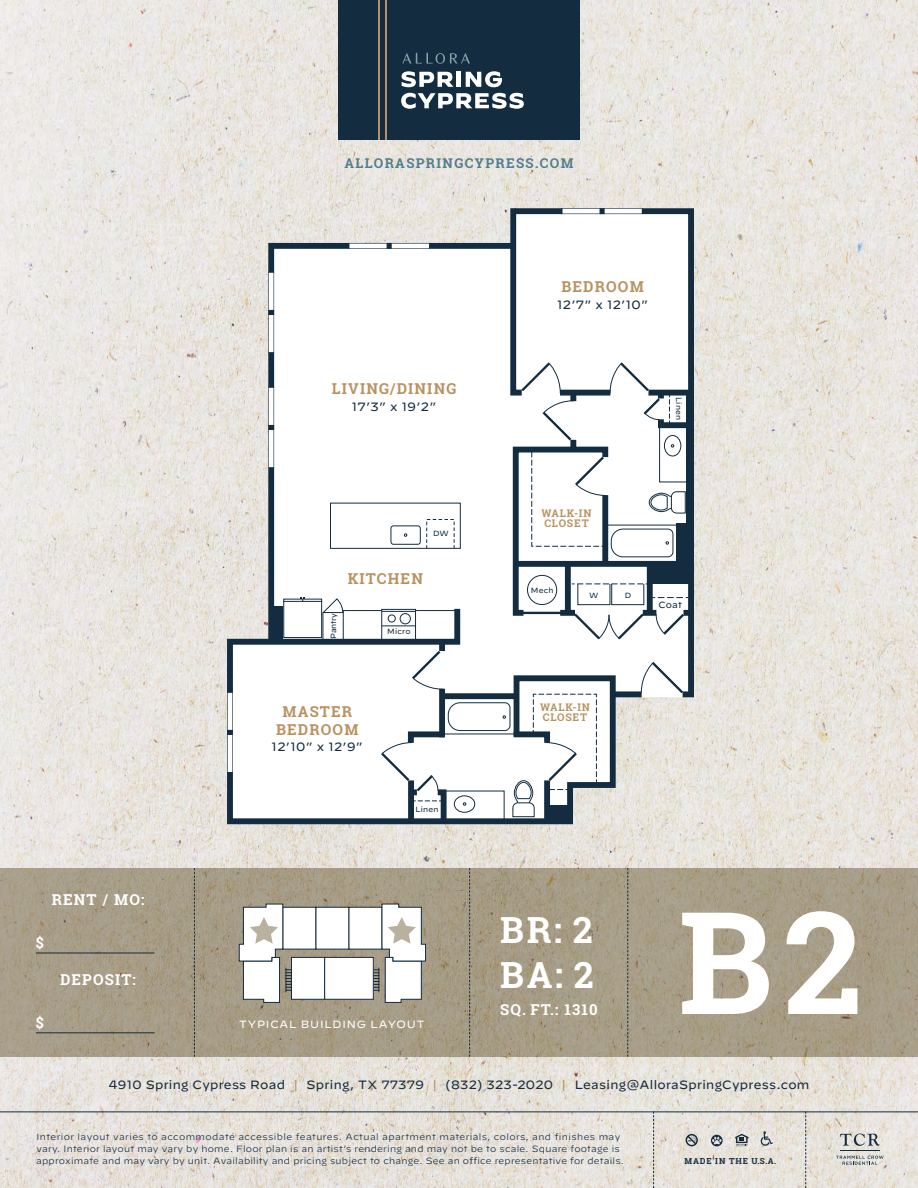
<style>
.page{position:relative;width:918px;height:1188px;background:#fff}
.page>*{position:absolute;margin:0;border:0;box-sizing:border-box;transform-origin:0 0}
.t1{font:700 142.5px "Roboto Slab";color:#fff}
.t2{font:700 36px/45px "Roboto Slab";color:#fff}
.t3{font:700 15px/18px "Roboto Slab";letter-spacing:.075em;color:#b99261;text-align:center}
.t4{font:700 15px "Roboto Slab";letter-spacing:.075em;color:#fff}
.t5{font:700 13.5px "Roboto Slab";letter-spacing:.1em;color:#557d8c}
.t6{font:12px "Decimal";letter-spacing:.025em;color:#132c3f}
.t7{font:700 10.5px/10.5px "Roboto Slab";letter-spacing:.075em;color:#b99261}
.t8{font:10.5px "Decimal";letter-spacing:.075em;color:#fff}
.t9{font:300 9px/12px "Decimal";letter-spacing:.025em;color:#132c3f}
.t10{font:9px "Decimal";color:#132c3f}
.t11{font:700 8.25px "Roboto Slab";letter-spacing:.1em;color:#132c3f}
.t12{font:7.5px "Decimal";letter-spacing:.025em;color:#132c3f}
.s1{color:#b99261}
</style>
<div class="page">
<img style="left:0;top:0;width:918px;height:1188px">
<svg style="left:225px;top:203px;width:473px;height:625px"></svg>
<svg style="left:0;top:868px;width:918px;height:189px;background:#a69c85"></svg>
<hr style="left:36px;top:953px;width:119px;height:1px;background:#132c3f">
<hr style="left:36px;top:1032px;width:119px;height:1px;background:#132c3f">
<svg style="left:469px;top:868px;width:1px;height:189px"></svg>
<svg style="left:194px;top:868px;width:1px;height:189px"></svg>
<div style="left:282px;top:907px;width:34px;height:42px;background:#fff;border:1px solid #132c3f"></div>
<div style="left:291px;top:957px;width:34px;height:43px;background:#fff;border:1px solid #132c3f"></div>
<div style="left:316px;top:907px;width:33px;height:42px;background:#fff;border:1px solid #132c3f"></div>
<div style="left:349px;top:907px;width:33px;height:42px;background:#fff"></div>
<div style="left:324px;top:957px;width:50px;height:43px;background:#fff;border:1px solid #132c3f"></div>
<svg style="left:627px;top:868px;width:1px;height:189px"></svg>
<hr style="left:0;top:1112px;width:918px;height:1px;background:#132c3f">
<svg style="left:653px;top:1112px;width:1px;height:76px"></svg>
<svg style="left:805px;top:1112px;width:1px;height:76px"></svg>
<svg style="left:836px;top:1156px;width:48px;height:9px"></svg>
<hr style="left:840px;top:1150px;width:40px;height:1px;background:#132c3f">
<svg style="left:840px;top:1134px;width:40px;height:12px"></svg>
<svg style="left:373px;top:903px;width:53px;height:100px"></svg>
<svg style="left:238px;top:903px;width:53px;height:100px"></svg>
<svg style="left:760px;top:1131px;width:13px;height:17px"></svg>
<svg style="left:735px;top:1134px;width:13px;height:12px"></svg>
<svg style="left:711px;top:1135px;width:12px;height:11px"></svg>
<svg style="left:686px;top:1134px;width:12px;height:12px"></svg>
<div style="left:338px;top:0;width:242px;height:139px;background:#132c3f"></div>
<svg style="left:402px;top:52px;width:68px;height:12px"></svg>
<svg style="left:402px;top:71px;width:51px;height:16px"></svg>
<div style="left:456px;top:72px;width:5px;height:15px;background:#fff"></div>
<svg style="left:466px;top:71px;width:36px;height:16px"></svg>
<svg style="left:401px;top:93px;width:123px;height:16px"></svg>
<hr style="left:378px;top:0;width:2px;height:139px;background:#b99261">
<hr style="left:386px;top:0;width:1px;height:139px;background:#b99261">
<h3 class="t5" style="left:344px;top:153px;width:231px">ALLORASPRINGCYPRESS.COM</h3>
<h3 class="t3" style="left:332px;top:379px;width:126px">LIVING/DINING</h3>
<h3 class="t6" style="left:352px;top:399px;width:86px">17’3” x 19’2”</h3>
<h3 class="t3" style="left:562px;top:278px;width:84px">BEDROOM</h3>
<h3 class="t6" style="left:557px;top:298px;width:93px">12’7” x 12’10”</h3>
<p class="t12" style="left:683px;top:397px;width:25px;rotate:90deg">Linen</p>
<p class="t12" style="left:433px;top:529px;width:17px">DW</p>
<h3 class="t3" style="left:348px;top:569px;width:77px">KITCHEN</h3>
<p class="t12" style="left:329px;top:639px;width:27px;rotate:-90deg">Pantry</p>
<p class="t12" style="left:387px;top:627px;width:25px">Micro</p>
<h3 class="t3" style="left:276px;top:702px;width:84px">MASTER<br>BEDROOM</h3>
<h3 class="t6" style="left:272px;top:740px;width:93px">12’10” x 12’9”</h3>
<p class="t12" style="left:415px;top:805px;width:25px">Linen</p>
<p class="t7" style="left:542px;top:507px;width:51px">WALK-IN<br>CLOSET</p>
<p class="t12" style="left:531px;top:586px;width:24px">Mech</p>
<p class="t12" style="left:589px;top:591px;width:11px">W</p>
<p class="t12" style="left:625px;top:591px;width:8px">D</p>
<p class="t10" style="left:658px;top:599px;width:25px">Coat</p>
<p class="t7" style="left:540px;top:701px;width:51px">WALK-IN<br>CLOSET</p>
<h3 class="t4" style="left:52px;top:889px;width:94px">RENT / MO:</h3>
<h3 class="t4" style="left:36px;top:932px;width:10px">$</h3>
<h3 class="t4" style="left:60px;top:969px;width:77px">DEPOSIT:</h3>
<h3 class="t4" style="left:36px;top:1012px;width:10px">$</h3>
<p class="t8" style="left:239px;top:1018px;width:187px">TYPICAL BUILDING LAYOUT</p>
<h2 class="t2" style="left:500px;top:906px;width:95px">BR: 2<br>BA: 2</h2>
<h3 class="t4" style="left:500px;top:999px;width:99px">SQ. FT.: 1310</h3>
<h1 class="t1" style="left:678px;top:865px;width:185px">B2</h1>
<h3 class="t6" style="left:109px;top:1077px;width:702px">4910 Spring Cypress Road <span class="s1">|</span> Spring, TX 77379 <span class="s1">|</span> (832) 323-2020 <span class="s1">|</span> Leasing@AlloraSpringCypress.com</h3>
<p class="t9" style="left:36px;top:1131px;width:589px">Interior layout varies to accommodate accessible features. Actual apartment materials, colors, and finishes may vary. Interior layout may vary by home. Floor plan is an artist’s rendering and may not be to scale. Square footage is approximate and may vary by unit. Availability and pricing subject to change. See an office representative for details.</p>
<p class="t11" style="left:685px;top:1155px;width:93px">MADE IN THE U.S.A.</p>
</div>
